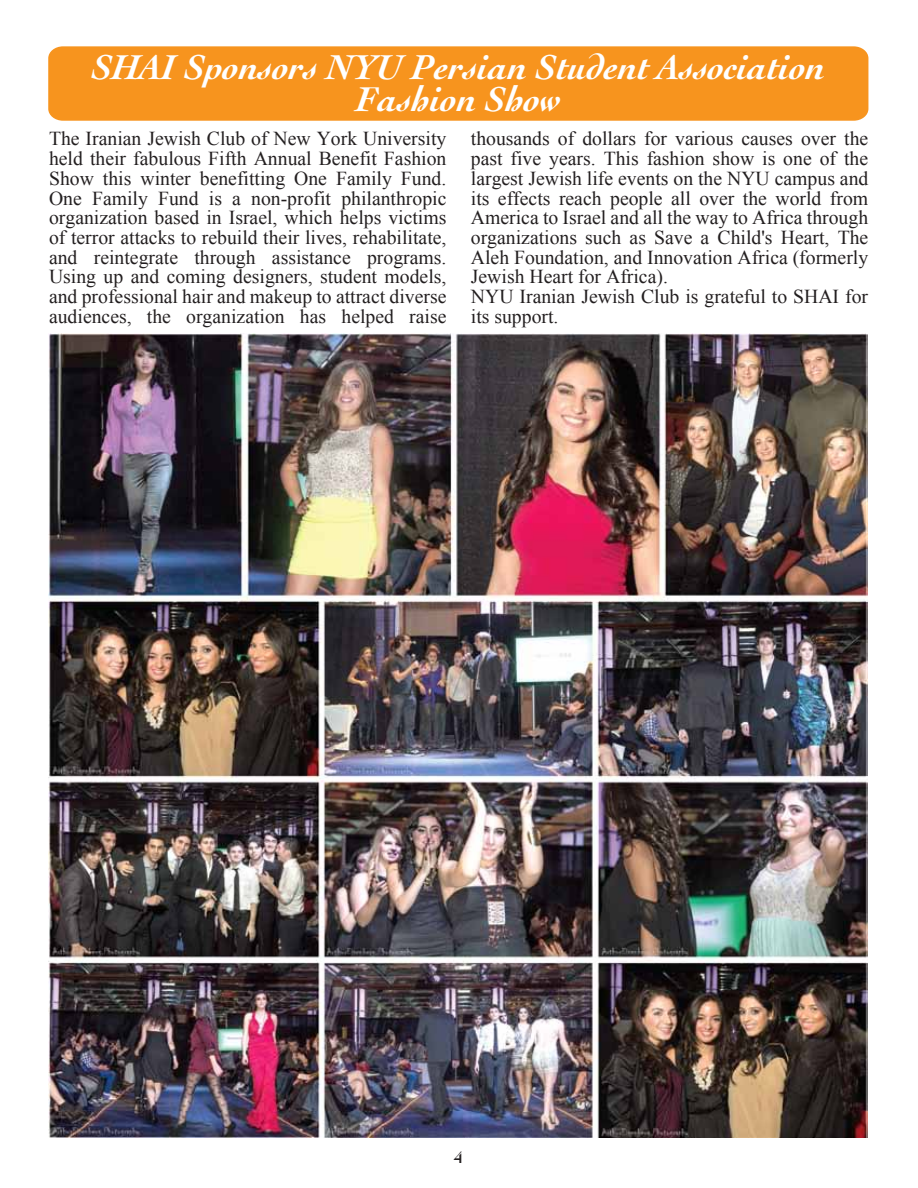
<style>
.page{position:relative;width:918px;height:1188px;background:#fff}
.page>*{position:absolute;margin:0;border:0;box-sizing:border-box;transform-origin:0 0}
.t1{font:italic 700 36.45px/31.8px "Cochin";color:#fff;text-align:center}
.t2{font:19.65px/19.6px "Times New Roman";color:#231f20;text-align:justify}
.t3{font:700 16.5px "Cochin";color:#231f20}
</style>
<div class="page">
<div style="left:48px;top:46px;width:820px;height:75px;background:#f7941e"></div>
<img style="left:49px;top:334px;width:819px;height:804px">
<h1 class="t1" style="left:92px;top:50px;width:735px">SHAI Sponsors NYU Persian Student Association<br>Fashion Show</h1>
<p class="t2" style="left:471px;top:129px;width:399px;text-align:left">thousands of dollars for various causes over the past five years. This fashion show is one of the largest Jewish life events on the NYU campus and its effects reach people all over the world from America to Israel and all the way to Africa through organizations such as Save a Child's Heart, The Aleh Foundation, and Innovation Africa (formerly Jewish Heart for Africa).<br>NYU Iranian Jewish Club is grateful to SHAI for its support.</p>
<p class="t2" style="left:49px;top:129px;width:399px">The Iranian Jewish Club of New York University held their fabulous Fifth Annual Benefit Fashion Show this winter benefitting One Family Fund.<br>One Family Fund is a non-profit philanthropic organization based in Israel, which helps victims of terror attacks to rebuild their lives, rehabilitate, and reintegrate through assistance programs.<br>Using up and coming designers, student models, and professional hair and makeup to attract diverse audiences, the organization has helped raise</p>
<p class="t3" style="left:454px;top:1148px;width:10px">4</p>
</div>
